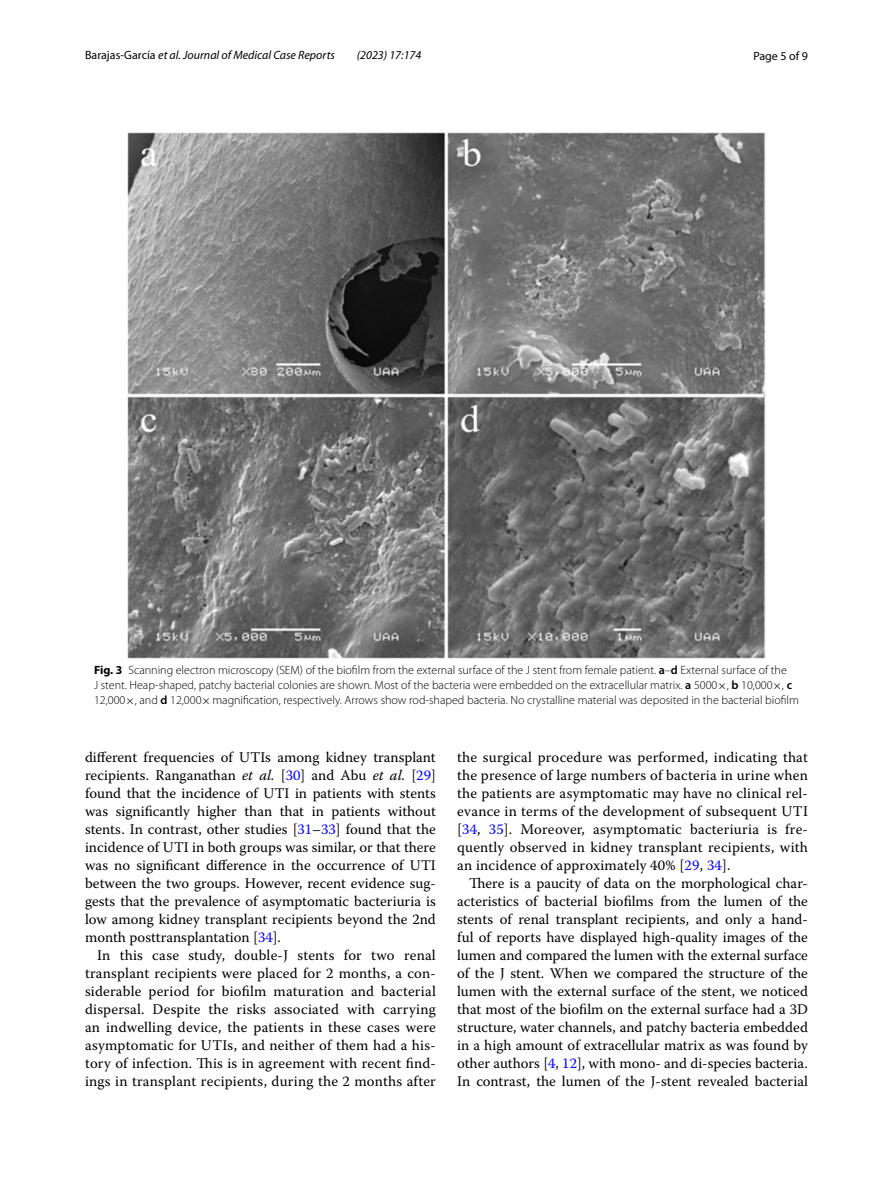
<style>
.page{position:relative;width:893px;height:1187px;background:#fff}
.page>*{position:absolute;margin:0;border:0;box-sizing:border-box;transform-origin:0 0}
.t1{font:14.7px/18px "Warnock Pro";letter-spacing:.005em;color:#000;text-align:justify}
.t2{font:300 12px/15px "Myriad Pro";color:#000}
.t3{font:italic 12px "Myriad Pro";color:#000}
.t4{font:12px "Myriad Pro";color:#000}
.s1{font-style:normal}
.s2{font-weight:700}
.s3{font-weight:600}
.s4{font-family:"MTSY";font-weight:400}
.s5{font-style:italic}
.s6{color:#00f}
</style>
<div class="page">
<img style="left:127px;top:133px;width:638px;height:525px">
<p class="t3" style="left:85px;top:48px;width:251px"><span class="s1">Barajas‑García</span> et al. Journal of Medical Case Reports</p>
<p class="t3" style="left:357px;top:48px;width:66px">(2023) 17:174</p>
<p class="t4" style="left:753px;top:48px;width:56px">Page 5 of 9</p>
<p class="t2" style="left:94px;top:662px;width:706px"><span class="s2">Fig. 3</span> Scanning electron microscopy (SEM) of the biofilm from the external surface of the J stent from female patient. <span class="s3">a</span>–<span class="s3">d</span> External surface of the<br>J stent. Heap-shaped, patchy bacterial colonies are shown. Most of the bacteria were embedded on the extracellular matrix. <span class="s3">a</span> 5000<span class="s4">×</span>, <span class="s3">b</span> 10,000<span class="s4">×</span>, <span class="s3">c<br></span>12,000<span class="s4">×</span>, and <span class="s3">d</span> 12,000<span class="s4">×</span>magnification, respectively. Arrows show rod-shaped bacteria. No crystalline material was deposited in the bacterial biofilm</p>
<p class="t1" style="left:85px;top:747px;width:352px">different frequencies of UTIs among kidney transplant recipients. Ranganathan <span class="s5">et al.</span> [<span class="s6">30</span>] and Abu <span class="s5">et al.</span> [<span class="s6">29</span>] found that the incidence of UTI in patients with stents was significantly higher than that in patients without stents. In contrast, other studies [<span class="s6">31</span>–<span class="s6">33</span>] found that the incidence of UTI in both groups was similar, or that there was no significant difference in the occurrence of UTI between the two groups. However, recent evidence sug&shy;gests that the prevalence of asymptomatic bacteriuria is low among kidney transplant recipients beyond the 2nd month posttransplantation [<span class="s6">34</span>].</p>
<p class="t1" style="left:85px;top:945px;width:352px;text-indent:12px">In this case study, double-J stents for two renal transplant recipients were placed for 2 months, a con&shy;siderable period for biofilm maturation and bacterial dispersal. Despite the risks associated with carrying an indwelling device, the patients in these cases were asymptomatic for UTIs, and neither of them had a his&shy;tory of infection. This is in agreement with recent find&shy;ings in transplant recipients, during the 2 months after</p>
<p class="t1" style="left:457px;top:747px;width:352px">the surgical procedure was performed, indicating that the presence of large numbers of bacteria in urine when the patients are asymptomatic may have no clinical rel&shy;evance in terms of the development of subsequent UTI [<span class="s6">34</span>, <span class="s6">35</span>]. Moreover, asymptomatic bacteriuria is fre&shy;quently observed in kidney transplant recipients, with an incidence of approximately 40% [<span class="s6">29</span>, <span class="s6">34</span>].</p>
<p class="t1" style="left:457px;top:873px;width:352px;text-indent:12px">There is a paucity of data on the morphological char&shy;acteristics of bacterial biofilms from the lumen of the stents of renal transplant recipients, and only a hand&shy;ful of reports have displayed high-quality images of the lumen and compared the lumen with the external surface of the J stent. When we compared the structure of the lumen with the external surface of the stent, we noticed that most of the biofilm on the external surface had a 3D structure, water channels, and patchy bacteria embedded in a high amount of extracellular matrix as was found by other authors [<span class="s6">4</span>, <span class="s6">12</span>], with mono- and di-species bacteria.<br>In contrast, the lumen of the J-stent revealed bacterial</p>
</div>
